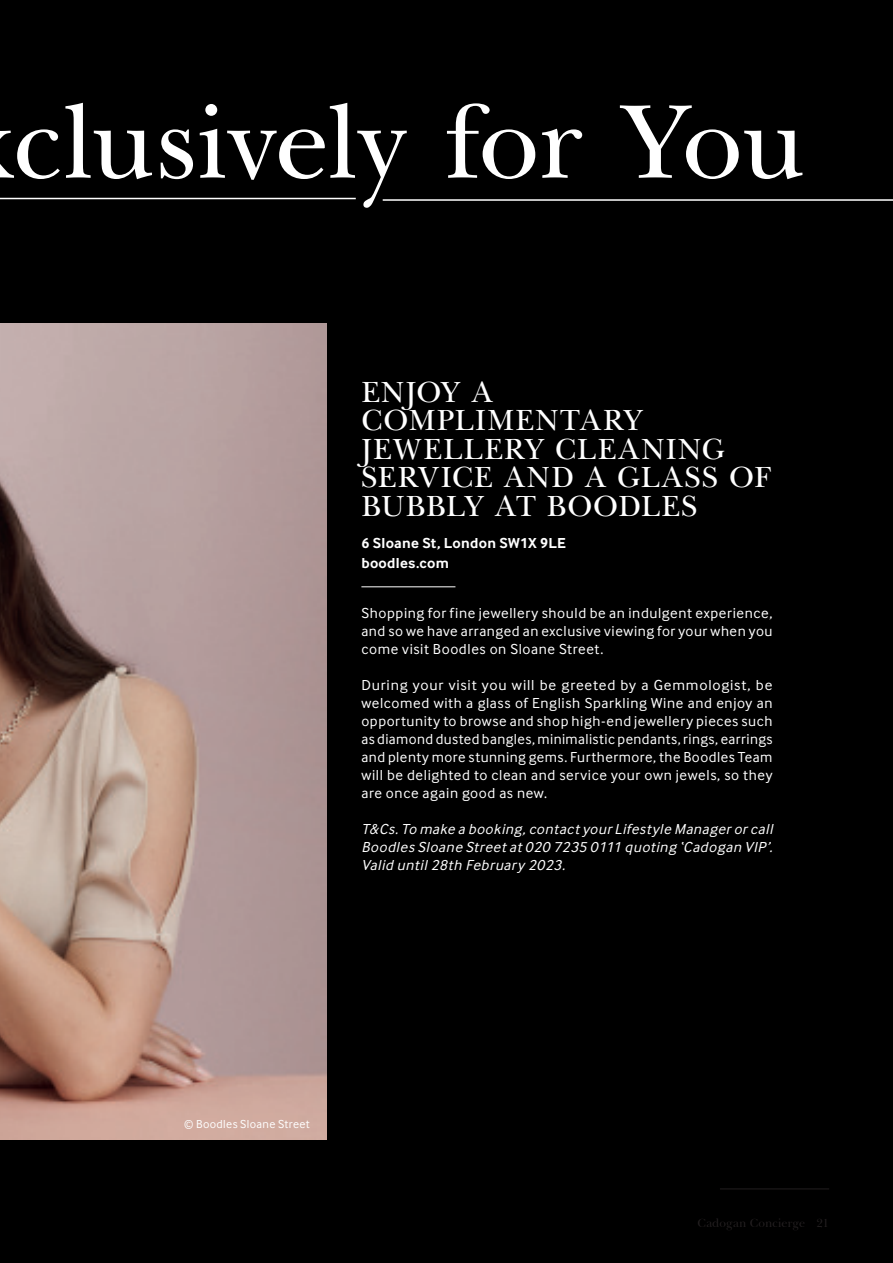
<style>
.page{position:relative;width:893px;height:1263px;background:#000}
.page>*{position:absolute;margin:0;border:0;box-sizing:border-box;transform-origin:0 0}
.t1{font:108px "New Baskervilltc TOT Rom";letter-spacing:-.005em;color:#fff}
.Paragraph_Style_4{font:30px/28.5px "New Baskervilltc TOT Rom";letter-spacing:.04em;color:#fff}
.t2{font:15px/18px "Inter Face";letter-spacing:.04em;color:#fff;text-align:justify}
.t3{font:italic 15px/18px "Inter Face";color:#fff;text-align:justify}
.Paragraph_Style_4-2{font:700 15px "Inter Face";letter-spacing:.015em;color:#fff}
.t4{font:12px "Inter Face";letter-spacing:.03em;color:#fff}
.t5{font:12px "Baskerville BT";color:#231f20}
</style>
<div class="page">
<hr style="left:720px;top:1188px;width:109px;height:1px;background:#231f20">
<hr style="left:0;top:198px;width:356px;height:1px;background:#fff">
<hr style="left:383px;top:199px;width:510px;height:2px;background:#fff">
<img style="left:0;top:323px;width:326px;height:817px">
<hr style="left:361px;top:586px;width:94px;height:1px;background:#fff">
<h1 class="t1" style="left:13px;top:79px;width:793px">clusively for You</h1>
<p class="Paragraph_Style_4" style="left:361px;top:378px;width:411px">ENJOY A<br>COMPLIMENTARY<br>JEWELLERY CLEANING<br>SERVICE AND A GLASS OF<br>BUBBLY AT BOODLES</p>
<p class="Paragraph_Style_4-2" style="left:361px;top:534px;width:206px">6 Sloane St, London SW1X 9LE</p>
<p class="Paragraph_Style_4-2" style="left:361px;top:554px;width:89px">boodles.com</p>
<p class="t2" style="left:361px;top:604px;width:413px">Shopping for fine jewellery should be an indulgent experience, and so we have arranged an exclusive viewing for your when you come visit Boodles on Sloane Street.</p>
<p class="t2" style="left:361px;top:676px;width:413px">During your visit you will be greeted by a Gemmologist, be welcomed with a glass of English Sparkling Wine and enjoy an opportunity to browse and shop high-end jewellery pieces such as diamond dusted bangles, minimalistic pendants, rings, earrings and plenty more stunning gems. Furthermore, the Boodles Team will be delighted to clean and service your own jewels, so they are once again good as new.</p>
<p class="t3" style="left:361px;top:820px;width:416px">T&amp;Cs.To make a booking,contactyourLifestyle Managerorcall Boodles Sloane Streetat020 7235 0111 quoting ‘Cadogan VIP’.<br>Valid until28th February 2023.</p>
<p class="t4" style="left:184px;top:1117px;width:127px">© Boodles Sloane Street</p>
<p class="t5" style="left:698px;top:1215px;width:109px">Cadogan Concierge</p>
<p class="t5" style="left:817px;top:1215px;width:14px">21</p>
</div>
